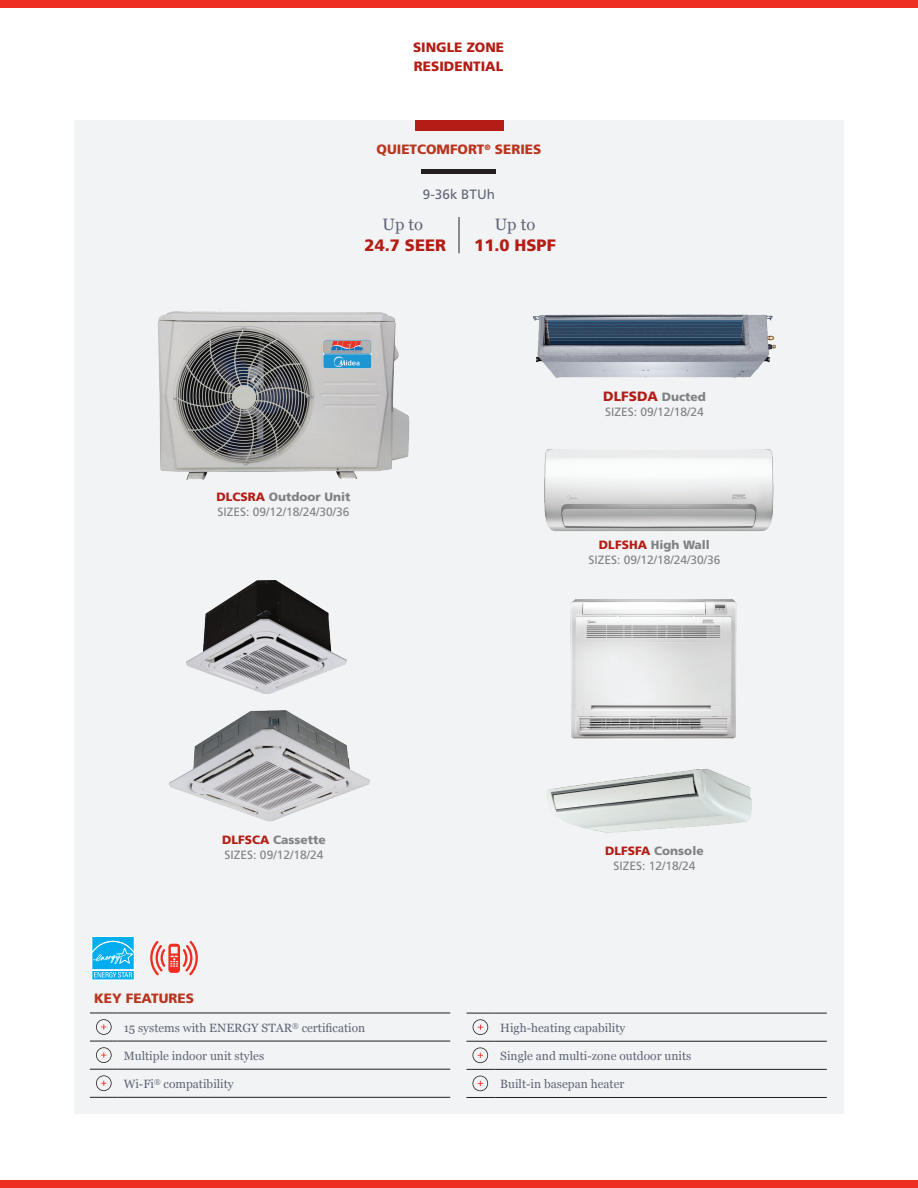
<style>
.page{position:relative;width:918px;height:1188px;background:#fff}
.page>*{position:absolute;margin:0;border:0;box-sizing:border-box;transform-origin:0 0}
.t1{font:900 16.5px "Frutiger LT Std";color:#b41d15}
.t2{font:16.5px "Georgia";color:#5f6577}
.t3{font:900 13.5px/19.5px "Frutiger LT Std";color:#b41d15}
.t4{font:900 13.5px "Frutiger LT Std";color:#b9351f}
.t5{font:13.5px "Frutiger LT Std";color:#5f6577}
.t6{font:12px "Georgia";color:#5f6577}
.t7{font:12px/15px "Frutiger LT Std";color:#808285;text-align:center}
.s1{font-weight:900;color:#b41d15}
.s2{font-weight:900}
.s3{font-size:12px;color:#808285}
</style>
<div class="page">
<div style="left:74px;top:120px;width:770px;height:994px;background:#f2f3f4"></div>
<img style="left:533px;top:314px;width:243px;height:64px">
<img style="left:546px;top:768px;width:206px;height:65px">
<img style="left:187px;top:580px;width:160px;height:107px">
<img style="left:169px;top:687px;width:201px;height:135px">
<hr style="left:422px;top:170px;width:74px;height:4px;background:#231f20">
<hr style="left:459px;top:217px;width:1px;height:36px;background:#231f20">
<div style="left:415px;top:120px;width:88px;height:11px;background:#b41d15"></div>
<div style="left:91px;top:936px;width:44px;height:34px;background:#fff"></div>
<svg style="left:91px;top:937px;width:44px;height:43px;background:#3ec1f2"></svg>
<svg style="left:150px;top:941px;width:48px;height:34px"></svg>
<hr style="left:118px;top:1013px;width:332px;height:1px;background:#231f20">
<hr style="left:118px;top:1041px;width:332px;height:1px;background:#231f20">
<hr style="left:118px;top:1069px;width:332px;height:1px;background:#231f20">
<svg style="left:90px;top:1097px;width:28px;height:1px"></svg>
<hr style="left:118px;top:1097px;width:332px;height:1px;background:#231f20">
<svg style="left:90px;top:1013px;width:28px;height:22px"></svg>
<svg style="left:90px;top:1041px;width:28px;height:22px"></svg>
<svg style="left:90px;top:1069px;width:28px;height:22px"></svg>
<hr style="left:494px;top:1013px;width:333px;height:1px;background:#231f20">
<hr style="left:494px;top:1041px;width:333px;height:1px;background:#231f20">
<svg style="left:466px;top:1069px;width:28px;height:1px"></svg>
<svg style="left:466px;top:1097px;width:28px;height:1px"></svg>
<hr style="left:494px;top:1069px;width:333px;height:1px;background:#231f20">
<hr style="left:494px;top:1097px;width:333px;height:1px;background:#231f20">
<svg style="left:466px;top:1013px;width:28px;height:22px"></svg>
<svg style="left:466px;top:1041px;width:28px;height:22px"></svg>
<svg style="left:473px;top:1076px;width:15px;height:15px"></svg>
<div style="left:0;top:1180px;width:918px;height:8px;background:#ee2e22"></div>
<div style="left:0;top:0;width:918px;height:8px;background:#ee2e22"></div>
<img style="left:158px;top:311px;width:252px;height:169px">
<img style="left:570px;top:599px;width:167px;height:140px">
<img style="left:544px;top:449px;width:230px;height:82px">
<p class="t3" style="left:413px;top:38px;width:93px">SINGLE ZONE<br>RESIDENTIAL</p>
<p class="t4" style="left:377px;top:141px;width:166px">QUIETCOMFORT<sup>®</sup> SERIES</p>
<p class="t5" style="left:423px;top:187px;width:74px">9-36k BTUh</p>
<h1 class="t2" style="left:383px;top:215px;width:42px">Up to</h1>
<h1 class="t1" style="left:365px;top:235px;width:83px">24.7 SEER</h1>
<h1 class="t2" style="left:495px;top:215px;width:42px">Up to</h1>
<h1 class="t1" style="left:474px;top:235px;width:83px">11.0 HSPF</h1>
<p class="t7" style="left:216px;top:490px;width:136px;text-align:left"><span class="s1">DLCSRA</span> <span class="s2">Outdoor Unit<br></span>SIZES: 09/12/18/24/30/36</p>
<p class="t3" style="left:603px;top:387px;width:104px">DLFSDA <span class="s3">Ducted</span></p>
<p class="t7" style="left:605px;top:405px;width:100px">SIZES: 09/12/18/24</p>
<p class="t7" style="left:588px;top:538px;width:134px"><span class="s1">DLFSHA</span> <span class="s2">High Wall<br></span>SIZES: 09/12/18/24/30/36</p>
<p class="t7" style="left:222px;top:832px;width:105px;text-align:left"><span class="s1">DLFSCA</span> <span class="s2">Cassette<br></span>SIZES: 09/12/18/24</p>
<p class="t4" style="left:94px;top:990px;width:101px">KEY FEATURES</p>
<p class="t6" style="left:124px;top:1021px;width:243px">15 systems with ENERGY STAR<sup>®</sup> certification</p>
<p class="t6" style="left:124px;top:1049px;width:142px">Multiple indoor unit styles</p>
<p class="t6" style="left:124px;top:1077px;width:112px">Wi-Fi<sup>®</sup> compatibility</p>
<p class="t7" style="left:605px;top:843px;width:100px"><span class="s1">DLFSFA</span> <span class="s2">Console<br></span>SIZES: 12/18/24</p>
<p class="t6" style="left:500px;top:1021px;width:127px">High-heating capability</p>
<p class="t6" style="left:500px;top:1049px;width:193px">Single and multi-zone outdoor units</p>
<p class="t6" style="left:500px;top:1077px;width:126px">Built-in basepan heater</p>
</div>
